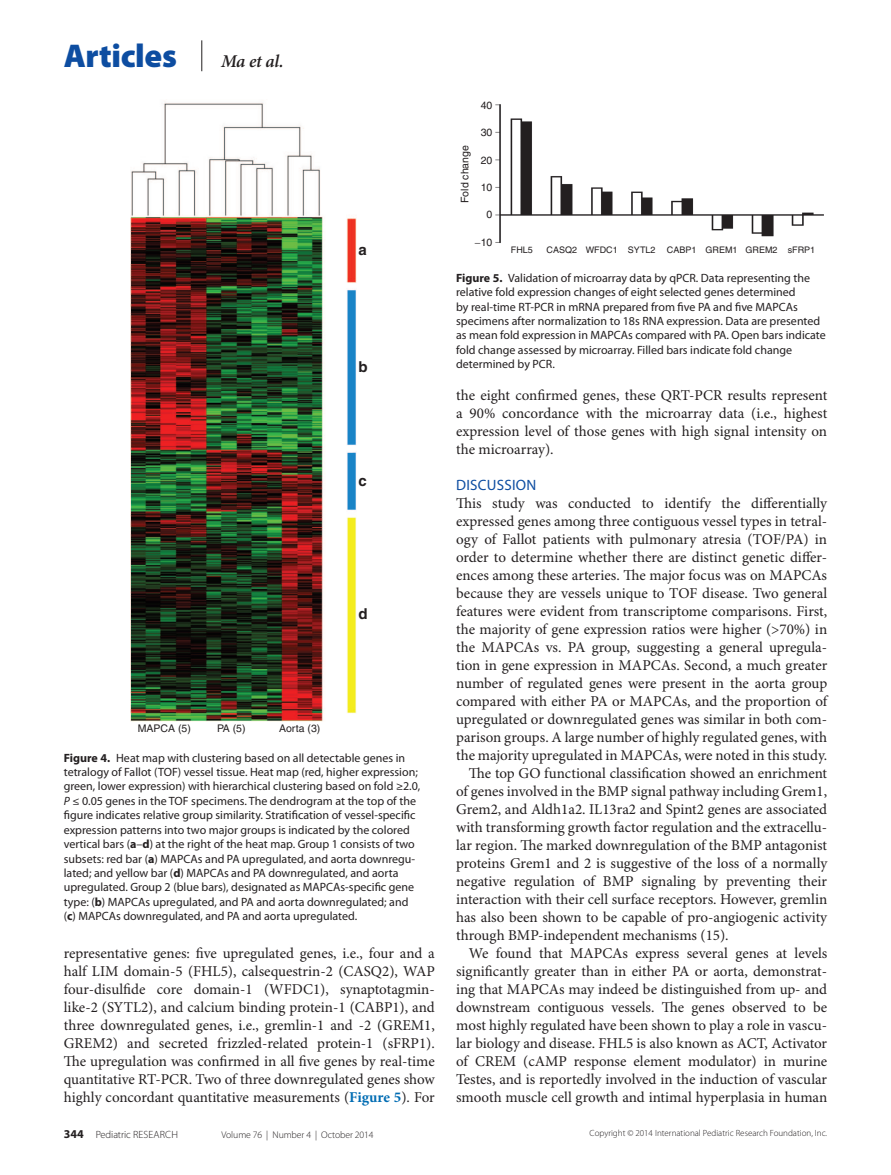
<style>
.page{position:relative;width:891px;height:1175px;background:#fff}
.page>*{position:absolute;margin:0;border:0;box-sizing:border-box;transform-origin:0 0}
.t1{font:900 33px "Myriad Pro";letter-spacing:-.01em;color:#0d4da1}
.t2{font:italic 600 18px "Minion Pro";color:#231f20}
.t3{font:15px/18px "Minion Pro";color:#231f20;text-align:justify}
.t4{font:15px "Myriad Pro";letter-spacing:.015em;color:#0d4da1}
.t5{font:700 15px "Helvetica";color:#231f20}
.t6{font:12px/14.4px "Myriad Pro";color:#231f20}
.t7{font:10.5px "Helvetica";color:#231f20}
.t8{font:300 10.5px "Myriad Pro";letter-spacing:-.01em;color:#231f20}
.t9{font:300 9.75px "Myriad Pro";letter-spacing:-.01em;color:#231f20}
.t10{font:300 9px "Myriad Pro";color:#231f20}
.t11{font:9px "Helvetica";color:#231f20}
.s1{font-weight:700}
.s2{font-style:italic}
.s3{font-weight:700;color:#006cb3}
.s4{font-weight:700;font-size:12px}
</style>
<div class="page">
<hr style="left:201px;top:40px;width:1px;height:31px;background:#231f20">
<img style="left:131px;top:102px;width:225px;height:619px">
<img style="left:495px;top:104px;width:329px;height:139px">
<h1 class="t1" style="left:64px;top:38px;width:115px">Articles</h1>
<p class="t2" style="left:221px;top:49px;width:64px">Ma et al.</p>
<p class="t5" style="left:359px;top:241px;width:10px">a</p>
<p class="t5" style="left:359px;top:357px;width:11px">b</p>
<p class="t5" style="left:359px;top:471px;width:10px">c</p>
<p class="t5" style="left:359px;top:604px;width:11px">d</p>
<p class="t7" style="left:138px;top:722px;width:55px">MAPCA (5)</p>
<p class="t7" style="left:217px;top:722px;width:30px">PA (5)</p>
<p class="t7" style="left:279px;top:722px;width:43px">Aorta (3)</p>
<p class="t6" style="left:64px;top:750px;width:358px"><span class="s1">Figure 4.</span> Heat map with clustering based on all detectable genes in tetralogy of Fallot (TOF) vessel tissue. Heat map (red, higher expression; green, lower expression) with hierarchical clustering based on fold ≥2.0, <span class="s2">P</span> ≤ 0.05 genes in the TOF specimens. The dendrogram at the top of the figure indicates relative group similarity. Stratification of vessel-specific expression patterns into two major groups is indicated by the colored vertical bars (<span class="s1">a</span>–<span class="s1">d</span>) at the right of the heat map. Group 1 consists of two subsets: red bar (<span class="s1">a</span>) MAPCAs and PA upregulated, and aorta downregu&shy;lated; and yellow bar (<span class="s1">d</span>) MAPCAs and PA downregulated, and aorta upregulated. Group 2 (blue bars), designated as MAPCAs-specific gene type: (<span class="s1">b</span>) MAPCAs upregulated, and PA and aorta downregulated; and (<span class="s1">c</span>) MAPCAs downregulated, and PA and aorta upregulated.</p>
<p class="t3" style="left:64px;top:944px;width:373px">representative genes: five upregulated genes, i.e., four and a half LIM domain-5 (FHL5), calsequestrin-2 (CASQ2), WAP four-disulfide core domain-1 (WFDC1), synaptotagmin&shy;like-2 (SYTL2), and calcium binding protein-1 (CABP1), and three downregulated genes, i.e., gremlin-1 and -2 (GREM1, GREM2) and secreted frizzled-related protein-1 (sFRP1).<br>The upregulation was confirmed in all five genes by real-time quantitative RT-PCR. Two of three downregulated genes show highly concordant quantitative measurements (<span class="s3">Figure 5</span>). For</p>
<p class="t8" style="left:64px;top:1129px;width:82px"><span class="s4">344</span> Pediatric Research</p>
<p class="t9" style="left:222px;top:1129px;width:154px">Volume 76 | Number 4 | October 2014</p>
<p class="t7" style="left:459px;top:203px;width:59px;rotate:-90deg">Fold change</p>
<p class="t7" style="left:481px;top:99px;width:13px">40</p>
<p class="t7" style="left:481px;top:126px;width:13px">30</p>
<p class="t7" style="left:481px;top:154px;width:13px">20</p>
<p class="t7" style="left:481px;top:181px;width:13px">10</p>
<p class="t7" style="left:487px;top:209px;width:7px">0</p>
<p class="t7" style="left:475px;top:236px;width:19px">−10</p>
<p class="t11" style="left:511px;top:244px;width:24px">FHL5</p>
<p class="t11" style="left:547px;top:244px;width:110px">CASQ2 WFDC1 SYTL2</p>
<p class="t11" style="left:667px;top:244px;width:150px">CABP1 GREM1 GREM2 sFRP1</p>
<p class="t6" style="left:456px;top:270px;width:371px"><span class="s1">Figure 5.</span> Validation of microarray data by qPCR. Data representing the relative fold expression changes of eight selected genes determined<br>by real-time RT-PCR in mRNA prepared from five PA and five MAPCAs specimens after normalization to 18s RNA expression. Data are presented as mean fold expression in MAPCAs compared with PA. Open bars indicate fold change assessed by microarray. Filled bars indicate fold change determined by PCR.</p>
<p class="t3" style="left:456px;top:386px;width:373px">the eight confirmed genes, these QRT-PCR results represent a 90% concordance with the microarray data (i.e., highest expression level of those genes with high signal intensity on the microarray).</p>
<p class="t4" style="left:456px;top:475px;width:81px">DISCUSSION</p>
<p class="t3" style="left:456px;top:494px;width:373px">This study was conducted to identify the differentially</p>
<p class="t3" style="left:456px;top:512px;width:373px">expressed genes among three contiguous vessel types in tetral-</p>
<p class="t3" style="left:456px;top:530px;width:373px">ogy of Fallot patients with pulmonary atresia (TOF/PA) in</p>
<p class="t3" style="left:456px;top:548px;width:373px">order to determine whether there are distinct genetic differ-</p>
<p class="t3" style="left:456px;top:566px;width:373px">ences among these arteries. The major focus was on MAPCAs</p>
<p class="t3" style="left:456px;top:584px;width:373px">because they are vessels unique to TOF disease. Two general</p>
<p class="t3" style="left:456px;top:602px;width:373px">features were evident from transcriptome comparisons. First,</p>
<p class="t3" style="left:456px;top:620px;width:373px">the majority of gene expression ratios were higher (&gt;70%) in</p>
<p class="t3" style="left:456px;top:638px;width:373px">the MAPCAs vs. PA group, suggesting a general upregula-</p>
<p class="t3" style="left:456px;top:656px;width:373px">tion in gene expression in MAPCAs. Second, a much greater</p>
<p class="t3" style="left:456px;top:674px;width:373px">number of regulated genes were present in the aorta group</p>
<p class="t3" style="left:456px;top:692px;width:373px">compared with either PA or MAPCAs, and the proportion of</p>
<p class="t3" style="left:456px;top:710px;width:373px">upregulated or downregulated genes was similar in both com-</p>
<p class="t3" style="left:456px;top:728px;width:373px">parison groups. A large number of highly regulated genes, with</p>
<p class="t3" style="left:456px;top:746px;width:373px">the majority upregulated in MAPCAs, were noted in this study.</p>
<p class="t3" style="left:469px;top:764px;width:360px">The top GO functional classification showed an enrichment</p>
<p class="t3" style="left:456px;top:782px;width:373px">of genes involved in the BMP signal pathway including Grem1,</p>
<p class="t3" style="left:456px;top:800px;width:373px">Grem2, and Aldh1a2. IL13ra2 and Spint2 genes are associated</p>
<p class="t3" style="left:456px;top:818px;width:373px">with transforming growth factor regulation and the extracellu-</p>
<p class="t3" style="left:456px;top:836px;width:373px">lar region. The marked downregulation of the BMP antagonist</p>
<p class="t3" style="left:456px;top:854px;width:373px">proteins Grem1 and 2 is suggestive of the loss of a normally</p>
<p class="t3" style="left:456px;top:872px;width:373px">negative regulation of BMP signaling by preventing their</p>
<p class="t3" style="left:456px;top:890px;width:373px">interaction with their cell surface receptors. However, gremlin</p>
<p class="t3" style="left:456px;top:908px;width:373px">has also been shown to be capable of pro-angiogenic activity</p>
<p class="t3" style="left:456px;top:926px;width:274px">through BMP-independent mechanisms (15).</p>
<p class="t3" style="left:469px;top:944px;width:360px">We found that MAPCAs express several genes at levels</p>
<p class="t3" style="left:456px;top:962px;width:373px">significantly greater than in either PA or aorta, demonstrat-</p>
<p class="t3" style="left:456px;top:980px;width:373px">ing that MAPCAs may indeed be distinguished from up- and</p>
<p class="t3" style="left:456px;top:998px;width:373px">downstream contiguous vessels. The genes observed to be</p>
<p class="t3" style="left:456px;top:1016px;width:373px">most highly regulated have been shown to play a role in vascu-</p>
<p class="t3" style="left:456px;top:1034px;width:373px">lar biology and disease. FHL5 is also known as ACT, Activator</p>
<p class="t3" style="left:456px;top:1052px;width:373px">of CREM (cAMP response element modulator) in murine</p>
<p class="t3" style="left:456px;top:1070px;width:373px">Testes, and is reportedly involved in the induction of vascular</p>
<p class="t3" style="left:456px;top:1088px;width:373px">smooth muscle cell growth and intimal hyperplasia in human</p>
<p class="t10" style="left:590px;top:1128px;width:239px">Copyright © 2014 International Pediatric Research Foundation, Inc.</p>
</div>
